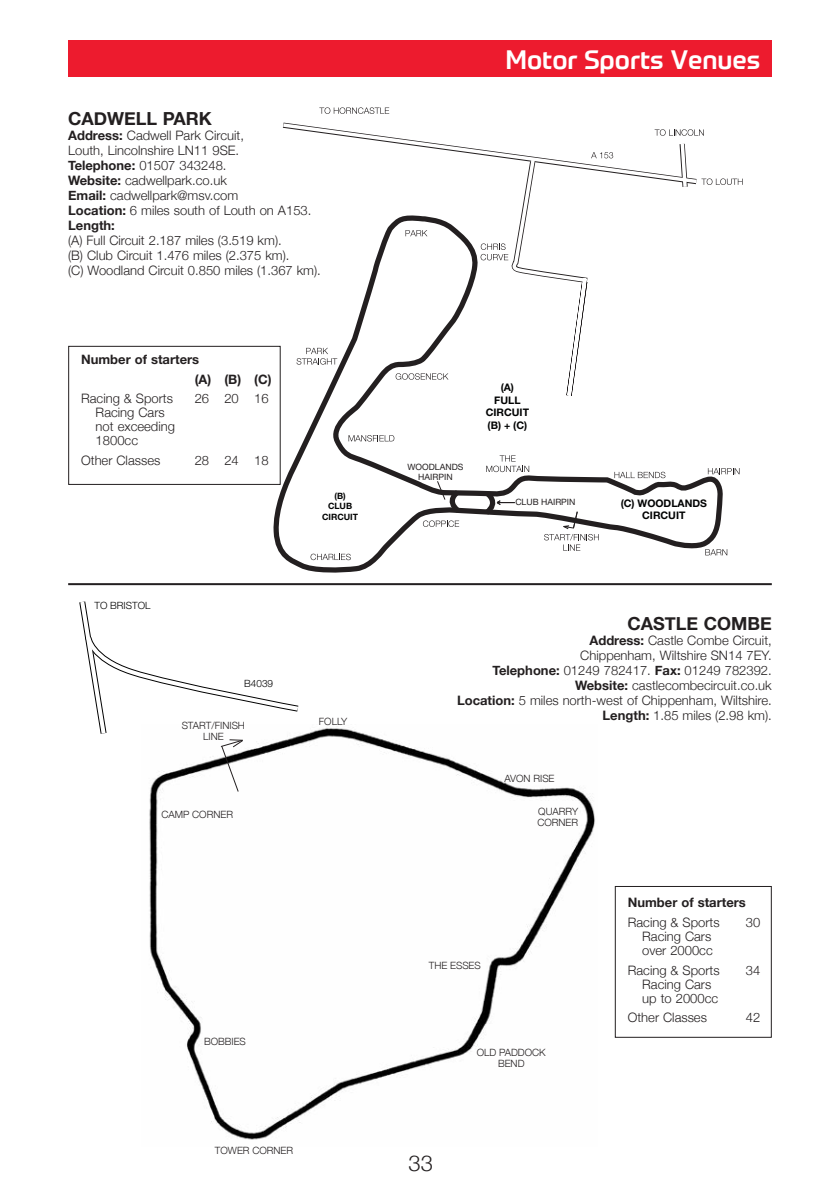
<style>
.page{position:relative;width:840px;height:1191px;background:#fff}
.page>*{position:absolute;margin:0;border:0;box-sizing:border-box;transform-origin:0 0}
.t1{font:500 26px "Prometo";color:#fff}
.t2{font:300 22px "Helvetica Neue";color:#231f20}
.t3{font:700 18px "Helvetica Neue";color:#231f20}
.t4{font:300 13px/15px "Helvetica Neue";color:#231f20}
.t5{font:700 13px/19.6px "Helvetica Neue";color:#231f20}
.t6{font:700 10.4px/12.6px "Helvetica Neue";color:#020303;text-align:center}
.t7{font:300 10px/11px "Helvetica Neue";color:#231f20;text-align:center}
.t8{font:300 10px "Helvetica Neue";color:#000}
.t9{font:8.6px/10.4px "Helvetica Neue";color:#231f20;text-align:center}
.t10{font:700 8.6px/10.4px "Helvetica Neue";color:#020303;text-align:center}
.s1{font-weight:700}
.s2{font-weight:300}
</style>
<div class="page">
<div style="left:68px;top:40px;width:703px;height:37px;background:#ed1b2e"></div>
<img style="left:149px;top:728px;width:446px;height:412px">
<svg style="left:277px;top:107px;width:465px;height:453px"></svg>
<hr style="left:68px;top:583px;width:703px;height:2px;background:#231f20">
<div style="left:614px;top:886px;width:157px;height:152px;border:1px solid #231f20"></div>
<svg style="left:79px;top:601px;width:225px;height:192px"></svg>
<div style="left:69px;top:346px;width:211px;height:138px;background:#fff"></div>
<div style="left:68px;top:346px;width:212px;height:139px;border:1px solid #231f20"></div>
<p class="t3" style="left:68px;top:107px;width:145px">CADWELL PARK</p>
<p class="t4" style="left:68px;top:128px;width:254px"><span class="s1">Address:</span> Cadwell Park Circuit,<br>Louth, Lincolnshire LN11 9SE.<br><span class="s1">Telephone:</span> 01507 343248.<br><span class="s1">Website:</span> cadwellpark.co.uk<br><span class="s1">Email:</span> cadwellpark@msv.com<br><span class="s1">Location:</span> 6 miles south of Louth on A153.<br><span class="s1">Length:<br></span>(A) Full Circuit 2.187 miles (3.519 km).<br>(B) Club Circuit 1.476 miles (2.375 km).<br>(C) Woodland Circuit 0.850 miles (1.367 km).</p>
<p class="t5" style="left:81px;top:351px;width:119px">Number of starters</p>
<p class="t5" style="left:194px;top:370px;width:78px">(A) (B) (C)</p>
<p class="t4" style="left:81px;top:391px;width:93px">Racing &amp; Sports</p>
<p class="t4" style="left:194px;top:391px;width:75px">26 20 16</p>
<p class="t4" style="left:96px;top:405px;width:81px;line-height:14px">Racing Cars not exceeding<br>1800cc</p>
<p class="t4" style="left:81px;top:453px;width:81px">Other Classes</p>
<p class="t4" style="left:194px;top:453px;width:75px">28 24 18</p>
<p class="t8" style="left:94px;top:602px;width:57px">TO BRISTOL</p>
<p class="t8" style="left:244px;top:679px;width:30px">B4039</p>
<p class="t7" style="left:182px;top:719px;width:65px">START/FINISH<br>LINE</p>
<p class="t7" style="left:161px;top:809px;width:73px">CAMP CORNER</p>
<p class="t10" style="left:322px;top:491px;width:38px">(B)<br>CLUB<br>CIRCUIT</p>
<p class="t7" style="left:319px;top:716px;width:30px">FOLLY</p>
<p class="t7" style="left:204px;top:1036px;width:43px">BOBBIES</p>
<p class="t7" style="left:215px;top:1145px;width:80px">TOWER CORNER</p>
<p class="t1" style="left:505px;top:42px;width:256px">Motor Sports Venues</p>
<p class="t9" style="left:407px;top:462px;width:57px">WOODLANDS<br>HAIRPIN</p>
<p class="t6" style="left:485px;top:382px;width:45px">(A)<br>FULL<br>CIRCUIT (B) + (C)</p>
<p class="t9" style="left:515px;top:498px;width:62px">CLUB HAIRPIN</p>
<p class="t6" style="left:620px;top:497px;width:88px">(C) WOODLANDS<br>CIRCUIT</p>
<p class="t3" style="left:627px;top:612px;width:146px">CASTLE COMBE</p>
<p class="t4" style="left:457px;top:632px;width:316px;text-align:right"><span class="s1">Address:</span> Castle Combe Circuit,<br>Chippenham, Wiltshire SN14 7EY.<br><span class="s1">Telephone:</span> 01249 782417. <span class="s1">Fax:</span> 01249 782392.<br><span class="s1">Website:</span> castlecombecircuit.co.uk<br><span class="s1">Location:</span> 5 miles north-west of Chippenham, Wiltshire.<br><span class="s1">Length:</span> 1.85 miles (2.98 km).</p>
<p class="t7" style="left:504px;top:772px;width:52px">AVON RISE</p>
<p class="t7" style="left:428px;top:959px;width:54px">THE ESSES</p>
<p class="t7" style="left:537px;top:806px;width:42px;text-align:left">QUARRY<br>CORNER</p>
<p class="t2" style="left:408px;top:1149px;width:26px">33</p>
<p class="t7" style="left:476px;top:1047px;width:70px">OLD PADDOCK<br>BEND</p>
<p class="t5" style="left:627px;top:892px;width:119px">Number of starters<br><span class="s2">Racing &amp; Sports</span></p>
<p class="t4" style="left:745px;top:914px;width:16px">30</p>
<p class="t4" style="left:642px;top:929px;width:72px;line-height:14px">Racing Cars over 2000cc</p>
<p class="t4" style="left:627px;top:962px;width:93px">Racing &amp; Sports</p>
<p class="t4" style="left:745px;top:962px;width:16px">34</p>
<p class="t4" style="left:642px;top:977px;width:77px;line-height:14px">Racing Cars up to 2000cc</p>
<p class="t4" style="left:627px;top:1010px;width:81px">Other Classes</p>
<p class="t4" style="left:745px;top:1010px;width:16px">42</p>
</div>
